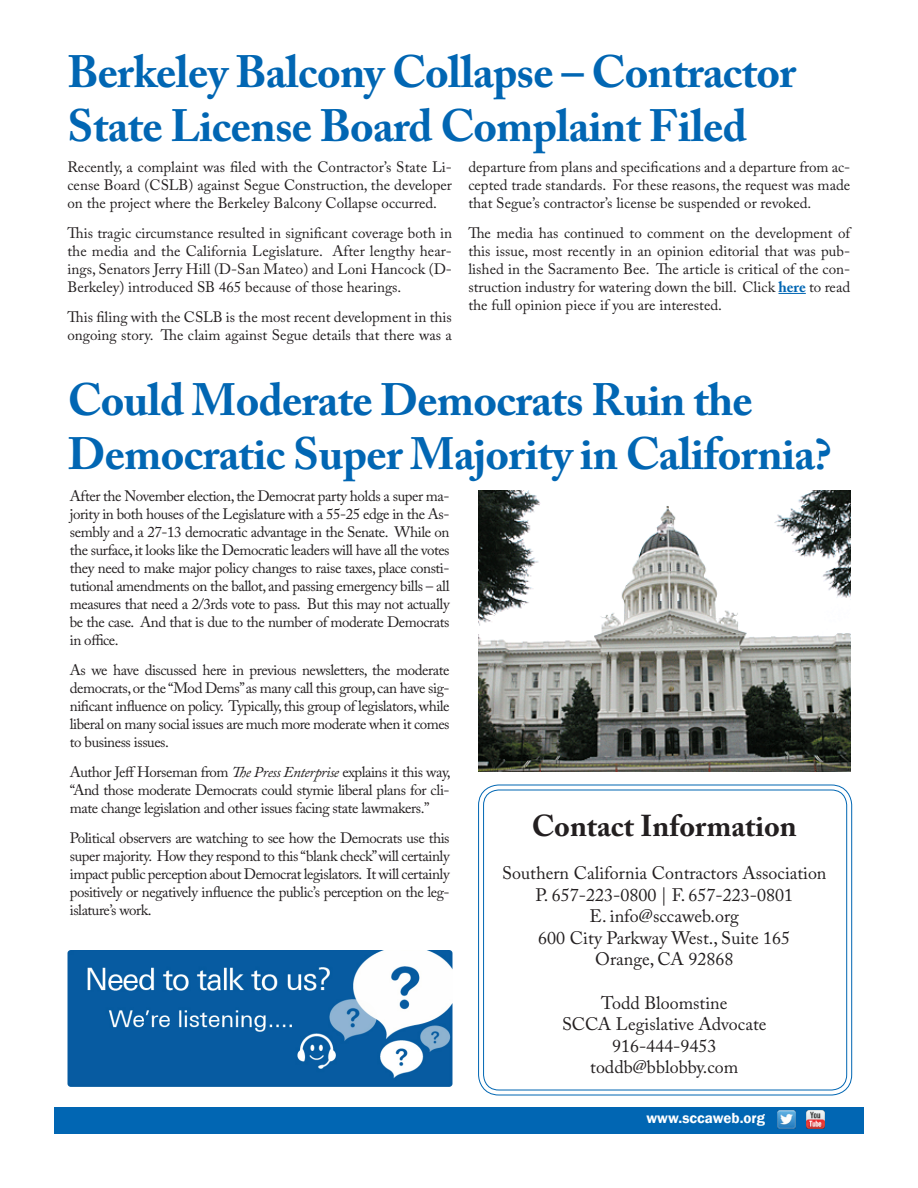
<style>
.page{position:relative;width:918px;height:1188px;background:#fff}
.page>*{position:absolute;margin:0;border:0;box-sizing:border-box;transform-origin:0 0}
.Head_2{font:700 45px/54px "Adobe Caslon Pro";letter-spacing:-.015em;color:#0166b3}
.Upper_Right{font:700 30px "Adobe Caslon Pro";color:#231f20}
.Upper_Right-2{font:18px "Adobe Caslon Pro";color:#231f20}
.Body_2{font:15px/18px "Adobe Caslon Pro";color:#231f20;text-align:justify}
.Upper_Right-3{font:600 15px "Franklin Gothic";color:#fff}
.s1{font-weight:700;color:#0166b3}
.s2{font-style:italic}
</style>
<div class="page">
<img style="left:68px;top:950px;width:384px;height:137px">
<div style="left:54px;top:1108px;width:809px;height:26px;background:#0166b3"></div>
<img style="left:778px;top:1111px;width:18px;height:18px">
<img style="left:807px;top:1111px;width:17px;height:18px">
<svg style="left:778px;top:293px;width:28px;height:1px"></svg>
<div style="left:478px;top:785px;width:374px;height:311px;border:1px solid #0166b3;border-radius:20px"></div>
<div style="left:483px;top:789px;width:364px;height:302px;border:1px solid #0166b3;border-radius:16px"></div>
<img style="left:478px;top:490px;width:372px;height:282px">
<p class="Head_2" style="left:67px;top:45px;width:730px">Berkeley Balcony Collapse – Contractor<br>State License Board Complaint Filed</p>
<p class="Body_2" style="left:68px;top:158px;width:386px">Recently, a complaint was filed with the Contractor’s State Li&shy;cense Board (CSLB) against Segue Construction, the developer on the project where the Berkeley Balcony Collapse occurred.</p>
<p class="Body_2" style="left:68px;top:224px;width:386px">This tragic circumstance resulted in significant coverage both in the media and the California Legislature. After lengthy hear&shy;ings, Senators Jerry Hill (D-San Mateo) and Loni Hancock (D-Berkeley) introduced SB 465 because of those hearings.</p>
<p class="Body_2" style="left:68px;top:308px;width:386px">This filing with the CSLB is the most recent development in this ongoing story. The claim against Segue details that there was a</p>
<p class="Body_2" style="left:468px;top:158px;width:383px">departure from plans and specifications and a departure from ac&shy;cepted trade standards. For these reasons, the request was made that Segue’s contractor’s license be suspended or revoked.</p>
<p class="Body_2" style="left:468px;top:224px;width:383px">The media has continued to comment on the development of this issue, most recently in an opinion editorial that was pub&shy;lished in the Sacramento Bee. The article is critical of the con&shy;struction industry for watering down the bill. Click <span class="s1">here</span> to read the full opinion piece if you are interested.</p>
<p class="Head_2" style="left:68px;top:372px;width:765px">Could Moderate Democrats Ruin the<br>Democratic Super Majority in California?</p>
<p class="Body_2" style="left:70px;top:487px;width:381px">After the November election, the Democrat party holds a super ma&shy;jority in both houses of the Legislature with a 55-25 edge in the As&shy;sembly and a 27-13 democratic advantage in the Senate. While on the surface, it looks like the Democratic leaders will have all the votes they need to make major policy changes to raise taxes, place consti&shy;tutional amendments on the ballot, and passing emergency bills – all measures that need a 2/3rds vote to pass. But this may not actually be the case. And that is due to the number of moderate Democrats in office.</p>
<p class="Body_2" style="left:70px;top:661px;width:381px">As we have discussed here in previous newsletters, the moderate democrats, or the “Mod Dems” as many call this group, can have sig&shy;nificant influence on policy. Typically, this group of legislators, while liberal on many social issues are much more moderate when it comes to business issues.</p>
<p class="Body_2" style="left:70px;top:763px;width:382px">Author Jeff Horseman from <span class="s2">The Press Enterprise</span> explains it this way, “And those moderate Democrats could stymie liberal plans for cli&shy;mate change legislation and other issues facing state lawmakers.”</p>
<p class="Body_2" style="left:70px;top:829px;width:381px">Political observers are watching to see how the Democrats use this super majority. How they respond to this “blank check” will certainly impact public perception about Democrat legislators. It will certainly positively or negatively influence the public’s perception on the leg&shy;islature’s work.</p>
<p class="Upper_Right" style="left:532px;top:808px;width:267px">Contact Information</p>
<p class="Upper_Right-2" style="left:502px;top:862px;width:326px">Southern California Contractors Association</p>
<p class="Upper_Right-2" style="left:535px;top:884px;width:259px">P. 657-223-0800 | F. 657-223-0801</p>
<p class="Upper_Right-2" style="left:590px;top:906px;width:151px">E. info@sccaweb.org</p>
<p class="Upper_Right-2" style="left:538px;top:927px;width:253px">600 City Parkway West., Suite 165</p>
<p class="Upper_Right-2" style="left:595px;top:949px;width:140px">Orange, CA 92868</p>
<p class="Upper_Right-2" style="left:601px;top:992px;width:128px">Todd Bloomstine</p>
<p class="Upper_Right-2" style="left:562px;top:1014px;width:206px">SCCA Legislative Advocate</p>
<p class="Upper_Right-2" style="left:612px;top:1035px;width:106px">916-444-9453</p>
<p class="Upper_Right-2" style="left:590px;top:1057px;width:149px">toddb@bblobby.com</p>
<p class="Upper_Right-3" style="left:646px;top:1109px;width:120px">www.sccaweb.org</p>
</div>
